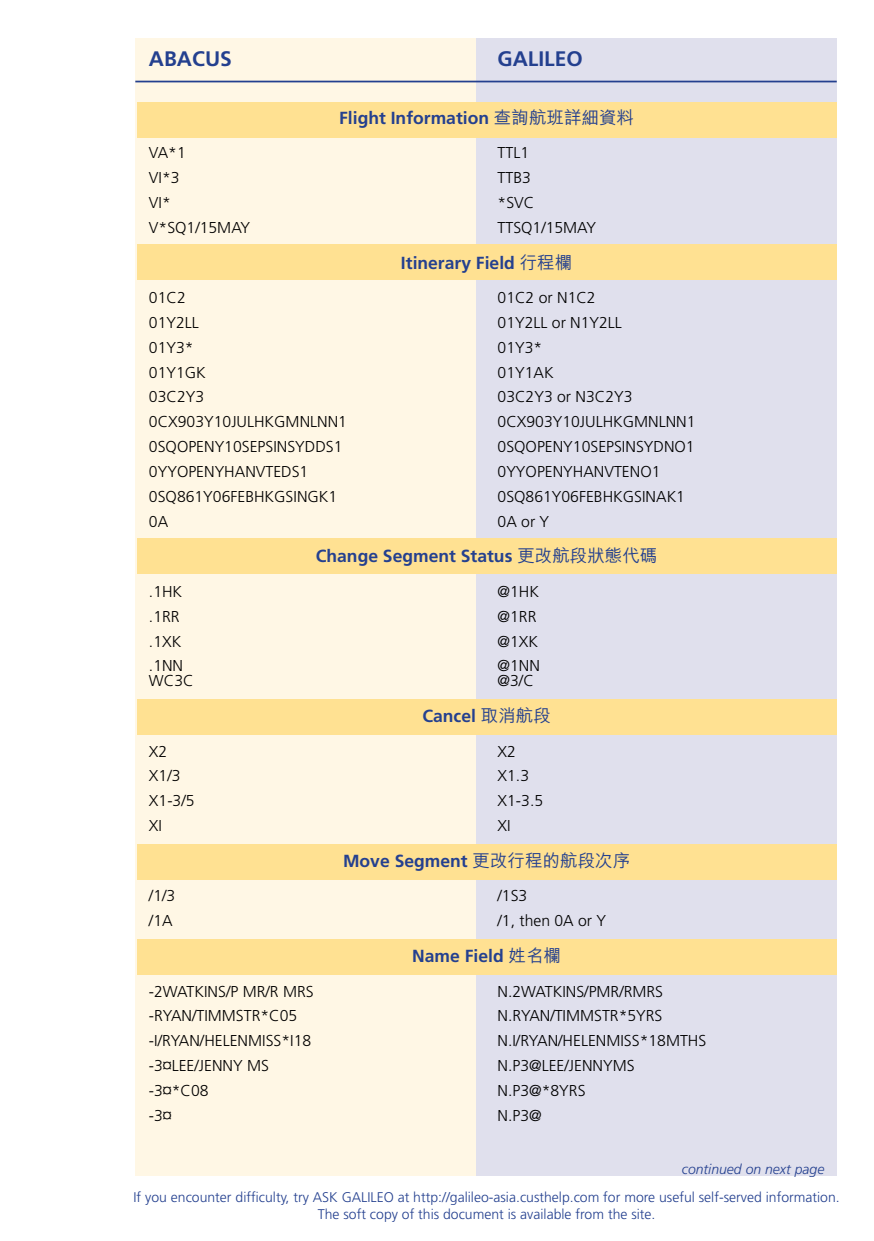
<style>
.page{position:relative;width:874px;height:1241px;background:#fff}
.page>*{position:absolute;margin:0;border:0;box-sizing:border-box;transform-origin:0 0}
.t1{font:700 21px "Frutiger";color:#24408f}
.t2{font:700 17.5px "Frutiger";color:#24408f}
.t3{font:300 15.75px "Frutiger";color:#000}
.t4{font:300 14px/16.8px "Frutiger";color:#24408f;text-align:center}
.t5{font:italic 300 14px "Frutiger";color:#24408f}
.s1{font-family:"M Hei";font-weight:500}
</style>
<div class="page">
<div style="left:135px;top:38px;width:701px;height:1138px;background:#fff7e5"></div>
<div style="left:475px;top:38px;width:361px;height:1138px;background:#e0e0ed"></div>
<div style="left:137px;top:102px;width:699px;height:36px;background:#ffe192"></div>
<div style="left:137px;top:244px;width:699px;height:36px;background:#ffe192"></div>
<div style="left:137px;top:537px;width:699px;height:36px;background:#ffe192"></div>
<div style="left:137px;top:698px;width:699px;height:36px;background:#ffe192"></div>
<div style="left:137px;top:843px;width:699px;height:36px;background:#ffe192"></div>
<div style="left:137px;top:938px;width:699px;height:36px;background:#ffe192"></div>
<hr style="left:135px;top:81px;width:701px;height:1px;background:#24408f">
<h1 class="t1" style="left:149px;top:46px;width:84px">ABACUS</h1>
<h1 class="t1" style="left:497px;top:46px;width:87px">GALILEO</h1>
<p class="t2" style="left:339px;top:107px;width:296px">Flight Information <span class="s1">查詢航班詳細資料</span></p>
<p class="t3" style="left:149px;top:144px;width:38px">VA*1</p>
<p class="t3" style="left:497px;top:144px;width:33px">TTL1</p>
<p class="t3" style="left:149px;top:169px;width:32px">VI*3</p>
<p class="t3" style="left:497px;top:169px;width:35px">TTB3</p>
<p class="t3" style="left:149px;top:194px;width:23px">VI*</p>
<p class="t3" style="left:497px;top:194px;width:38px">*SVC</p>
<p class="t3" style="left:149px;top:218px;width:103px">V*SQ1/15MAY</p>
<p class="t3" style="left:497px;top:218px;width:100px">TTSQ1/15MAY</p>
<p class="t2" style="left:401px;top:252px;width:173px">Itinerary Field <span class="s1">行程欄</span></p>
<p class="t3" style="left:149px;top:289px;width:38px">01C2</p>
<p class="t3" style="left:497px;top:289px;width:100px">01C2 or N1C2</p>
<p class="t3" style="left:149px;top:313px;width:51px">01Y2LL</p>
<p class="t3" style="left:497px;top:313px;width:126px">01Y2LL or N1Y2LL</p>
<p class="t3" style="left:149px;top:338px;width:46px">01Y3*</p>
<p class="t3" style="left:497px;top:338px;width:46px">01Y3*</p>
<p class="t3" style="left:149px;top:363px;width:58px">01Y1GK</p>
<p class="t3" style="left:497px;top:363px;width:58px">01Y1AK</p>
<p class="t3" style="left:149px;top:388px;width:57px">03C2Y3</p>
<p class="t3" style="left:497px;top:388px;width:136px">03C2Y3 or N3C2Y3</p>
<p class="t3" style="left:149px;top:413px;width:199px">0CX903Y10JULHKGMNLNN1</p>
<p class="t3" style="left:497px;top:413px;width:199px">0CX903Y10JULHKGMNLNN1</p>
<p class="t3" style="left:149px;top:437px;width:195px">0SQOPENY10SEPSINSYDDS1</p>
<p class="t3" style="left:497px;top:437px;width:198px">0SQOPENY10SEPSINSYDNO1</p>
<p class="t3" style="left:149px;top:462px;width:161px">0YYOPENYHANVTEDS1</p>
<p class="t3" style="left:497px;top:462px;width:164px">0YYOPENYHANVTENO1</p>
<p class="t3" style="left:149px;top:487px;width:190px">0SQ861Y06FEBHKGSINGK1</p>
<p class="t3" style="left:497px;top:487px;width:189px">0SQ861Y06FEBHKGSINAK1</p>
<p class="t3" style="left:149px;top:512px;width:21px">0A</p>
<p class="t3" style="left:497px;top:512px;width:53px">0A or Y</p>
<p class="t2" style="left:315px;top:545px;width:343px">Change Segment Status <span class="s1">更改航段狀態代碼</span></p>
<p class="t3" style="left:149px;top:582px;width:35px">.1HK</p>
<p class="t3" style="left:497px;top:582px;width:43px">@1HK</p>
<p class="t3" style="left:149px;top:607px;width:32px">.1RR</p>
<p class="t3" style="left:497px;top:607px;width:40px">@1RR</p>
<p class="t3" style="left:149px;top:632px;width:34px">.1XK</p>
<p class="t3" style="left:497px;top:632px;width:42px">@1XK</p>
<p class="t3" style="left:149px;top:657px;width:36px">.1NN</p>
<p class="t3" style="left:497px;top:657px;width:44px">@1NN</p>
<p class="t3" style="left:149px;top:671px;width:46px">WC3C</p>
<p class="t3" style="left:497px;top:671px;width:38px">@3/C</p>
<p class="t2" style="left:422px;top:705px;width:130px">Cancel <span class="s1">取消航段</span></p>
<p class="t3" style="left:149px;top:742px;width:20px">X2</p>
<p class="t3" style="left:497px;top:742px;width:20px">X2</p>
<p class="t3" style="left:149px;top:767px;width:33px">X1/3</p>
<p class="t3" style="left:497px;top:767px;width:33px">X1.3</p>
<p class="t3" style="left:149px;top:791px;width:47px">X1-3/5</p>
<p class="t3" style="left:497px;top:791px;width:47px">X1-3.5</p>
<p class="t3" style="left:149px;top:816px;width:15px">XI</p>
<p class="t3" style="left:497px;top:816px;width:15px">XI</p>
<p class="t2" style="left:343px;top:850px;width:288px">Move Segment <span class="s1">更改行程的航段次序</span></p>
<p class="t3" style="left:149px;top:886px;width:28px">/1/3</p>
<p class="t3" style="left:497px;top:886px;width:31px">/1S3</p>
<p class="t3" style="left:149px;top:911px;width:25px">/1A</p>
<p class="t3" style="left:497px;top:911px;width:110px">/1, then 0A or Y</p>
<p class="t2" style="left:412px;top:945px;width:150px">Name Field <span class="s1">姓名欄</span></p>
<p class="t3" style="left:149px;top:982px;width:166px">-2WATKINS/P MR/R MRS</p>
<p class="t3" style="left:497px;top:982px;width:167px">N.2WATKINS/PMR/RMRS</p>
<p class="t3" style="left:149px;top:1006px;width:150px">-RYAN/TIMMSTR*C05</p>
<p class="t3" style="left:497px;top:1006px;width:166px">N.RYAN/TIMMSTR*5YRS</p>
<p class="t3" style="left:149px;top:1031px;width:164px">-I/RYAN/HELENMISS*I18</p>
<p class="t3" style="left:497px;top:1031px;width:210px">N.I/RYAN/HELENMISS*18MTHS</p>
<p class="t3" style="left:149px;top:1056px;width:121px">-3¤LEE/JENNY MS</p>
<p class="t3" style="left:497px;top:1056px;width:138px">N.P3@LEE/JENNYMS</p>
<p class="t3" style="left:149px;top:1081px;width:61px">-3¤*C08</p>
<p class="t3" style="left:497px;top:1081px;width:89px">N.P3@*8YRS</p>
<p class="t3" style="left:149px;top:1105px;width:24px">-3¤</p>
<p class="t3" style="left:497px;top:1105px;width:46px">N.P3@</p>
<p class="t5" style="left:681px;top:1161px;width:144px">continued on next page</p>
<p class="t4" style="left:133px;top:1188px;width:707px">If you encounter difficulty, try ASK GALILEO at http://galileo-asia.custhelp.com for more useful self-served information.<br>The soft copy of this document is available from the site.</p>
</div>
